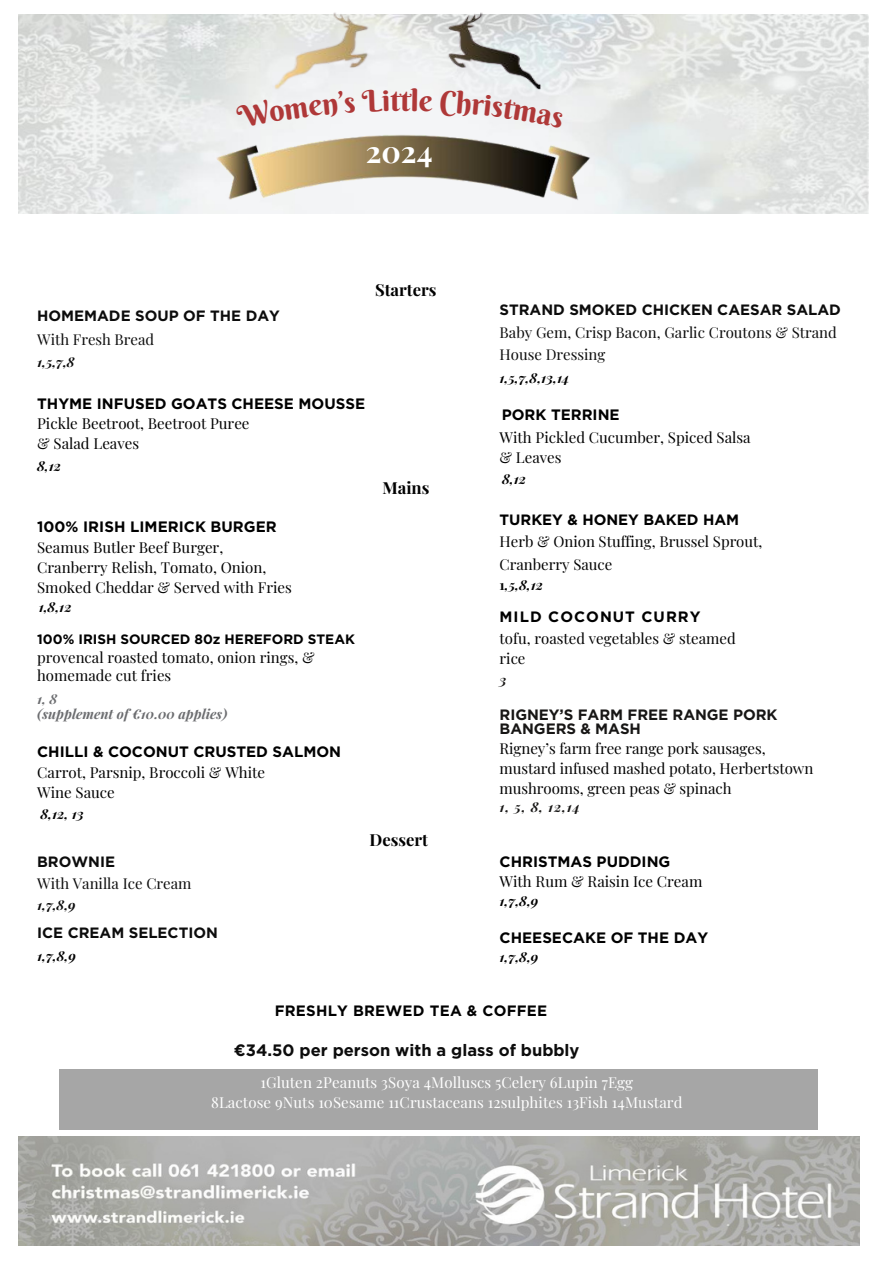
<style>
.page{position:relative;width:894px;height:1264px;background:#fff}
.page>*{position:absolute;margin:0;border:0;box-sizing:border-box;transform-origin:0 0}
.t1{font:700 30px "Playfair Display";color:#fff}
.t2{font:30px "Berkshire Swash";color:#af3838}
.t3{font:700 16.5px "Gotham";color:#0c0c0c}
.t4{font:700 16.5px "Playfair Display";color:#000}
.t5{font:15px/20.2px "Playfair Display";color:#000}
.t6{font:700 15px "Gotham";color:#000}
.t7{font:15px "Playfair Display";letter-spacing:.005em;color:#fff}
.t8{font:15px/22.5px "Playfair Display";color:#0c0c0c}
.t9{font:700 15px "Gotham";color:#0c0c0c}
.t10{font:700 15px/14.7px "Gotham";letter-spacing:-.005em;color:#171615}
.t11{font:700 15px "Gotham";letter-spacing:.07em;color:#000}
.t12{font:italic 700 13.5px "Playfair Display";color:#000}
.t13{font:700 13.5px "Gotham";color:#000}
.t14{font:italic 700 13.5px "Playfair Display";color:#6c6d70}
.t15{font:italic 700 13.5px "Playfair Display";color:#0c0c0c}
.t16{font:italic 700 13.5px "Playfair Display";color:#171615}
.s1{font-style:normal}
</style>
<div class="page">
<img style="left:18px;top:15px;width:849px;height:199px">
<img style="left:268px;top:12px;width:275px;height:87px">
<img style="left:120px;top:112px;width:557px;height:102px">
<img style="left:200px;top:125px;width:412px;height:89px">
<img style="left:18px;top:1136px;width:840px;height:109px">
<div style="left:59px;top:1069px;width:758px;height:60px;background:#a6a6a6"></div>
<div style="left:235px;top:91px;width:120px;height:37px;background:#f1f2f3"></div>
<svg style="left:361px;top:89px;width:27px;height:23px"></svg>
<svg style="left:410px;top:88px;width:22px;height:24px"></svg>
<div style="left:440px;top:89px;width:123px;height:39px;background:#f0f1f2"></div>
<p class="t2" style="left:390px;top:81px;width:22px">tt</p>
<p class="t1" style="left:366px;top:131px;width:68px">2024</p>
<p class="t9" style="left:37px;top:306px;width:244px">HOMEMADE SOUP OF THE DAY</p>
<p class="t8" style="left:37px;top:328px;width:118px">With Fresh Bread</p>
<p class="t15" style="left:37px;top:352px;width:39px">1,5,7,8</p>
<p class="t4" style="left:375px;top:278px;width:63px">Starters</p>
<p class="t6" style="left:37px;top:394px;width:329px">THYME INFUSED GOATS CHEESE MOUSSE</p>
<p class="t5" style="left:37px;top:413px;width:214px">Pickle Beetroot, Beetroot Puree</p>
<p class="t5" style="left:37px;top:433px;width:103px">&amp; Salad Leaves</p>
<p class="t12" style="left:37px;top:457px;width:25px">8,12</p>
<p class="t6" style="left:37px;top:518px;width:241px">100% IRISH LIMERICK BURGER</p>
<p class="t5" style="left:37px;top:536px;width:187px">Seamus Butler Beef Burger,</p>
<p class="t5" style="left:37px;top:556px;width:231px">Cranberry Relish, Tomato, Onion,</p>
<p class="t5" style="left:37px;top:577px;width:256px">Smoked Cheddar &amp; Served with Fries</p>
<p class="t12" style="left:39px;top:597px;width:34px">1,8,12</p>
<p class="t13" style="left:37px;top:631px;width:319px">100% IRISH SOURCED 80z HEREFORD STEAK</p>
<p class="t5" style="left:37px;top:647px;width:279px;line-height:18px">provencal roasted tomato, onion rings, &amp; homemade cut fries</p>
<p class="t14" style="left:37px;top:689px;width:22px">1, 8</p>
<p class="t14" style="left:37px;top:704px;width:192px">(supplement of €10.00 applies)</p>
<p class="t6" style="left:37px;top:743px;width:305px">CHILLI &amp; COCONUT CRUSTED SALMON</p>
<p class="t5" style="left:37px;top:761px;width:229px">Carrot, Parsnip, Broccoli &amp; White<br>Wine Sauce</p>
<p class="t12" style="left:40px;top:804px;width:45px">8,12, 13</p>
<p class="t4" style="left:382px;top:476px;width:48px">Mains</p>
<p class="t9" style="left:37px;top:852px;width:79px">BROWNIE</p>
<p class="t8" style="left:37px;top:871px;width:156px">With Vanilla Ice Cream</p>
<p class="t15" style="left:37px;top:895px;width:40px">1,7,8,9</p>
<p class="t9" style="left:37px;top:924px;width:182px">ICE CREAM SELECTION</p>
<p class="t12" style="left:37px;top:945px;width:40px">1,7,8,9</p>
<p class="t4" style="left:369px;top:827px;width:60px">Dessert</p>
<p class="t9" style="left:499px;top:301px;width:342px">STRAND SMOKED CHICKEN CAESAR SALAD</p>
<p class="t8" style="left:499px;top:320px;width:338px">Baby Gem, Crisp Bacon, Garlic Croutons &amp; Strand<br>House Dressing</p>
<p class="t12" style="left:499px;top:369px;width:71px">1,5,7,8,13,14</p>
<p class="t6" style="left:501px;top:405px;width:119px">PORK TERRINE</p>
<p class="t5" style="left:499px;top:426px;width:252px">With Pickled Cucumber, Spiced Salsa</p>
<p class="t5" style="left:499px;top:446px;width:63px">&amp; Leaves</p>
<p class="t12" style="left:502px;top:469px;width:25px">8,12</p>
<p class="t6" style="left:499px;top:510px;width:241px">TURKEY &amp; HONEY BAKED HAM</p>
<p class="t5" style="left:499px;top:531px;width:264px">Herb &amp; Onion Stuffing, Brussel Sprout,</p>
<p class="t5" style="left:499px;top:553px;width:114px">Cranberry Sauce</p>
<p class="t12" style="left:499px;top:576px;width:45px"><span class="s1">1</span>,5,8,12</p>
<p class="t11" style="left:499px;top:607px;width:202px">MILD COCONUT CURRY</p>
<p class="t5" style="left:499px;top:627px;width:238px">tofu, roasted vegetables &amp; steamed rice</p>
<p class="t16" style="left:499px;top:670px;width:9px">3</p>
<p class="t10" style="left:499px;top:707px;width:279px">RIGNEY’S FARM FREE RANGE PORK<br>BANGERS &amp; MASH</p>
<p class="t5" style="left:499px;top:737px;width:315px">Rigney’s farm free range pork sausages, mustard infused mashed potato, Herbertstown mushrooms, green peas &amp; spinach</p>
<p class="t16" style="left:499px;top:797px;width:82px">1, 5, 8, 12,14</p>
<p class="t6" style="left:499px;top:852px;width:172px">CHRISTMAS PUDDING</p>
<p class="t5" style="left:499px;top:870px;width:204px">With Rum &amp; Raisin Ice Cream</p>
<p class="t12" style="left:499px;top:891px;width:40px">1,7,8,9</p>
<p class="t6" style="left:499px;top:928px;width:210px">CHEESECAKE OF THE DAY</p>
<p class="t12" style="left:499px;top:947px;width:40px">1,7,8,9</p>
<p class="t6" style="left:275px;top:1002px;width:274px">FRESHLY BREWED TEA &amp; COFFEE</p>
<p class="t3" style="left:234px;top:1040px;width:347px">€34.50 per person with a glass of bubbly</p>
<p class="t7" style="left:260px;top:1071px;width:374px">1Gluten 2Peanuts 3Soya 4Molluscs 5Celery 6Lupin 7Egg</p>
<p class="t7" style="left:211px;top:1091px;width:472px">8Lactose 9Nuts 10Sesame 11Crustaceans 12sulphites 13Fish 14Mustard</p>
</div>
